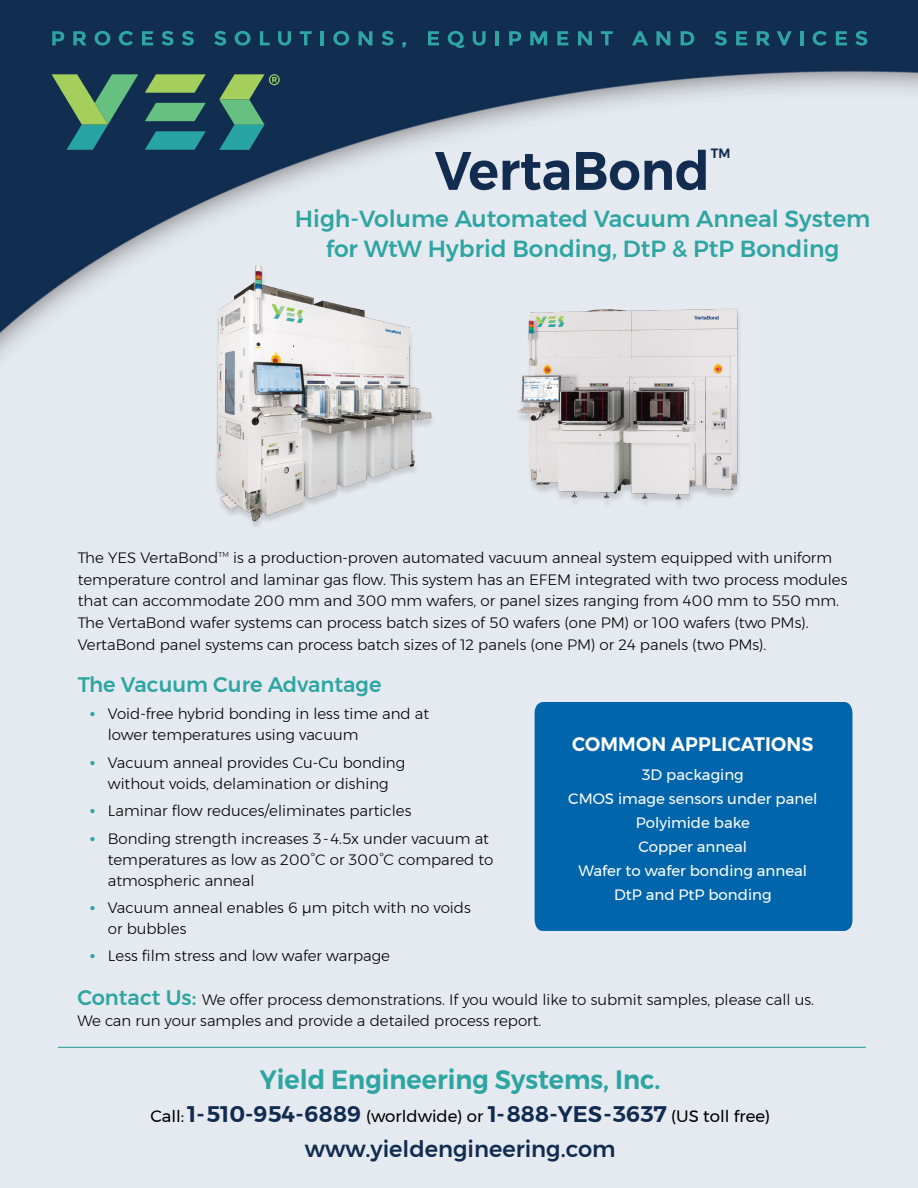
<style>
.page{position:relative;width:918px;height:1188px;background:#fff}
.page>*{position:absolute;margin:0;border:0;box-sizing:border-box;transform-origin:0 0}
.t1{font:600 54px "Montserrat";color:#122c50;scale:.94 1}
.t2{font:600 26.55px "Montserrat";color:#2ea5a2;scale:.96 1}
.t3{font:500 23.25px/30.8px "Montserrat";color:#2ea5a2;text-align:center}
.t4{font:500 22.5px "Montserrat";color:#122c50}
.t5{font:500 21px "Montserrat";color:#2ea5a2}
.t6{font:600 19.5px "Montserrat";letter-spacing:.01em;color:#fff;scale:.96 1}
.t7{font:16.5px "Montserrat";color:#000}
.t8{font:300 15px/21px "Montserrat";color:#000}
.t9{font:15px/24px "Montserrat";color:#fff;text-align:center}
.t10{font:600 13.5px "Montserrat";color:#122c50;scale:.94 1}
.s1{font-weight:600;font-size:18px;color:#2ea5a2}
.s2{font-weight:500;font-size:21px;color:#2ea5a2}
.s3{font-weight:600;font-size:22.5px;color:#122c50}
</style>
<div class="page">
<img style="left:0;top:0;width:918px;height:1188px">
<img style="left:506px;top:298px;width:242px;height:213px">
<img style="left:208px;top:264px;width:231px;height:265px">
<hr style="left:58px;top:1047px;width:808px;height:1px;background:#2ea5a2">
<div style="left:535px;top:702px;width:317px;height:229px;background:#0065aa"></div>
<svg style="left:52px;top:31px;width:12px;height:14px"></svg>
<svg style="left:73px;top:31px;width:14px;height:14px"></svg>
<svg style="left:95px;top:31px;width:15px;height:15px"></svg>
<svg style="left:119px;top:31px;width:14px;height:15px"></svg>
<svg style="left:142px;top:31px;width:11px;height:14px"></svg>
<svg style="left:162px;top:31px;width:12px;height:15px"></svg>
<svg style="left:182px;top:31px;width:12px;height:15px"></svg>
<svg style="left:214px;top:31px;width:12px;height:15px"></svg>
<svg style="left:235px;top:31px;width:16px;height:15px"></svg>
<svg style="left:260px;top:31px;width:10px;height:14px"></svg>
<svg style="left:278px;top:31px;width:13px;height:15px"></svg>
<svg style="left:300px;top:31px;width:12px;height:14px"></svg>
<hr style="left:321px;top:31px;width:3px;height:14px;background:#2ea5a2">
<svg style="left:333px;top:31px;width:16px;height:15px"></svg>
<svg style="left:359px;top:31px;width:13px;height:14px"></svg>
<svg style="left:382px;top:31px;width:12px;height:15px"></svg>
<svg style="left:402px;top:42px;width:4px;height:5px"></svg>
<svg style="left:428px;top:31px;width:11px;height:14px"></svg>
<svg style="left:448px;top:31px;width:17px;height:17px"></svg>
<svg style="left:473px;top:31px;width:13px;height:15px"></svg>
<hr style="left:496px;top:31px;width:3px;height:14px;background:#2ea5a2">
<svg style="left:509px;top:31px;width:12px;height:14px"></svg>
<svg style="left:530px;top:31px;width:17px;height:14px"></svg>
<svg style="left:557px;top:31px;width:11px;height:14px"></svg>
<svg style="left:578px;top:31px;width:14px;height:14px"></svg>
<svg style="left:601px;top:31px;width:12px;height:14px"></svg>
<svg style="left:632px;top:31px;width:16px;height:14px"></svg>
<svg style="left:656px;top:31px;width:14px;height:14px"></svg>
<svg style="left:681px;top:31px;width:13px;height:14px"></svg>
<svg style="left:715px;top:31px;width:12px;height:15px"></svg>
<svg style="left:736px;top:31px;width:11px;height:14px"></svg>
<svg style="left:757px;top:31px;width:13px;height:14px"></svg>
<svg style="left:777px;top:31px;width:15px;height:14px"></svg>
<hr style="left:800px;top:31px;width:3px;height:14px;background:#2ea5a2">
<svg style="left:813px;top:31px;width:14px;height:15px"></svg>
<svg style="left:836px;top:31px;width:11px;height:14px"></svg>
<svg style="left:855px;top:31px;width:12px;height:15px"></svg>
<svg style="left:52px;top:74px;width:86px;height:76px;background:#3d7162"></svg>
<svg style="left:145px;top:74px;width:61px;height:19px"></svg>
<svg style="left:145px;top:103px;width:61px;height:18px"></svg>
<svg style="left:145px;top:131px;width:61px;height:19px"></svg>
<svg style="left:219px;top:74px;width:61px;height:76px;background:#3c7567"></svg>
<h1 class="t1" style="left:435px;top:128px;width:294px">VertaBond</h1>
<p class="t10" style="left:711px;top:143px;width:22px">TM</p>
<h3 class="t3" style="left:295px;top:203px;width:577px">High-Volume Automated Vacuum Anneal System for WtW Hybrid Bonding, DtP &amp; PtP Bonding</h3>
<p class="t8" style="left:78px;top:547px;width:771px;line-height:21.8px">The YES VertaBond<sup>TM</sup> is a production-proven automated vacuum anneal system equipped with uniform temperature control and laminar gas flow. This system has an EFEM integrated with two process modules that can accommodate 200 mm and 300 mm wafers, or panel sizes ranging from 400 mm to 550 mm.<br>The VertaBond wafer systems can process batch sizes of 50 wafers (one PM) or 100 wafers (two PMs).<br>VertaBond panel systems can process batch sizes of 12 panels (one PM) or 24 panels (two PMs).</p>
<h3 class="t5" style="left:78px;top:668px;width:305px">The Vacuum Cure Advantage</h3>
<p class="t8" style="left:108px;top:703px;width:323px;text-indent:-18px"><span class="s1">•</span> Void-free hybrid bonding in less time and at lower temperatures using vacuum</p>
<p class="t8" style="left:90px;top:751px;width:317px;text-align:center"><span class="s1">•</span> Vacuum anneal provides Cu-Cu bonding without voids, delamination or dishing</p>
<p class="t8" style="left:90px;top:800px;width:323px"><span class="s1">•</span> Laminar flow reduces/eliminates particles</p>
<p class="t8" style="left:108px;top:827px;width:387px;text-indent:-18px"><span class="s1">•</span> Bonding strength increases 3-4.5x under vacuum at temperatures as low as 200°C or 300°C compared to atmospheric anneal</p>
<p class="t8" style="left:108px;top:897px;width:364px;text-indent:-18px"><span class="s1">•</span> Vacuum anneal enables 6 µm pitch with no voids or bubbles</p>
<p class="t8" style="left:90px;top:945px;width:302px"><span class="s1">•</span> Less film stress and low wafer warpage</p>
<h3 class="t6" style="left:572px;top:729px;width:253px">COMMON APPLICATIONS</h3>
<p class="t9" style="left:568px;top:762px;width:251px">3D packaging<br>CMOS image sensors under panel<br>Polyimide bake<br>Copper anneal<br>Wafer to wafer bonding anneal<br>DtP and PtP bonding</p>
<p class="t8" style="left:77px;top:989px;width:738px"><span class="s2">Contact Us:</span> We offer process demonstrations. If you would like to submit samples, please call us.<br>We can run your samples and provide a detailed process report.</p>
<h2 class="t2" style="left:260px;top:1058px;width:419px">Yield Engineering Systems, Inc.</h2>
<p class="t7" style="left:150px;top:1104px;width:621px">Call: <span class="s3">1-510-954-6889</span> (worldwide) or <span class="s3">1-888-YES-3637</span> (US toll free)</p>
<h3 class="t4" style="left:305px;top:1131px;width:312px">www.yieldengineering.com</h3>
</div>
